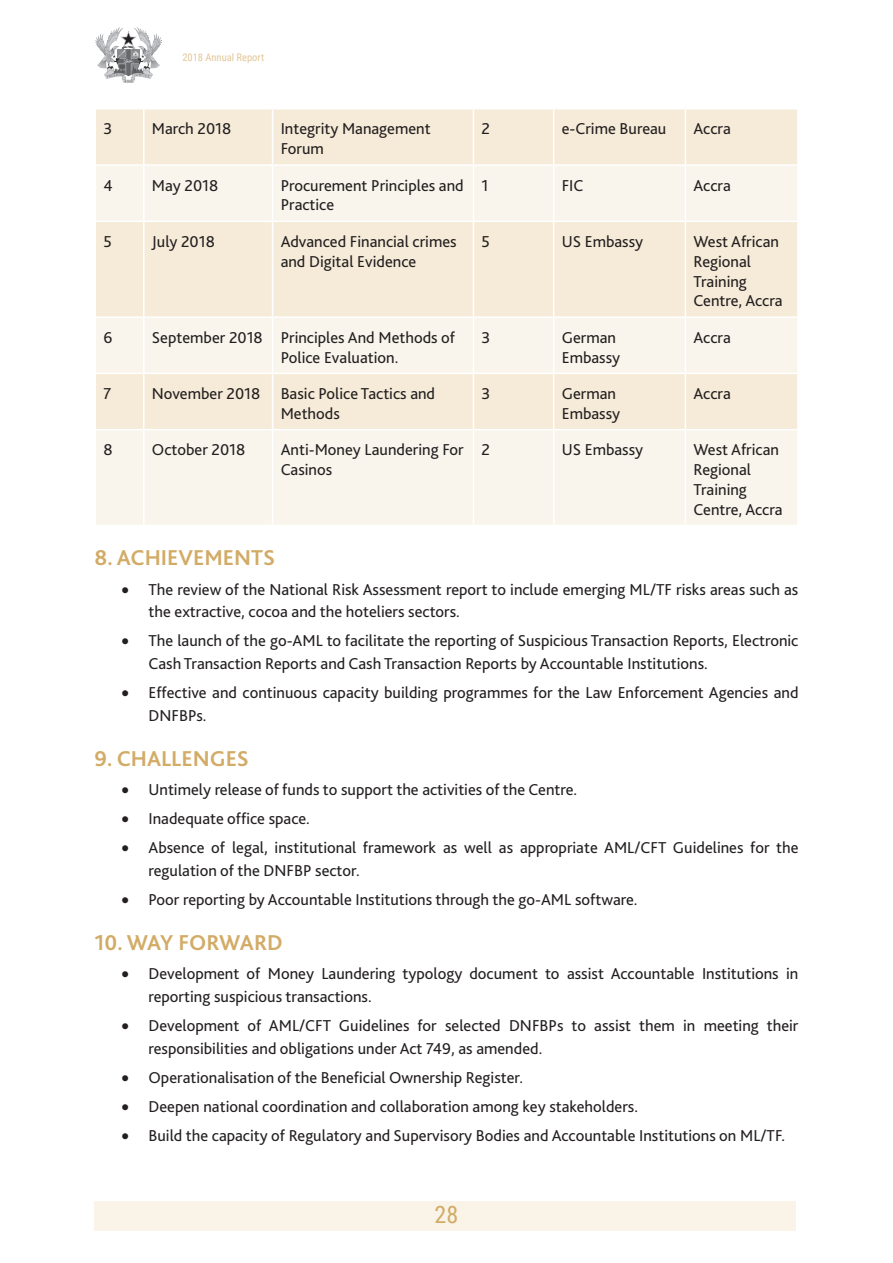
<style>
.page{position:relative;width:893px;height:1263px;background:#fff}
.page>*{position:absolute;margin:0;border:0;box-sizing:border-box;transform-origin:0 0}
.t1{font:24px "Roboto Condensed";color:#d2ab66}
.t2{font:700 22.5px "Bliss 2";color:#d2ab66}
.t3{font:16.5px/19.8px "Bliss 2";color:#231f20}
.t4{font:10.5px "Roboto Condensed";color:#e3c799}
</style>
<div class="page">
<div style="left:94px;top:1201px;width:702px;height:29px;background:#f9f3e8"></div>
<img style="left:95px;top:27px;width:67px;height:56px">
<div style="left:96px;top:110px;width:701px;height:54px;background:#f5ebd8"></div>
<svg style="left:96px;top:166px;width:701px;height:359px;background:#f7f0e3"></svg>
<hr style="left:143px;top:110px;width:2px;height:54px;background:#fff">
<hr style="left:272px;top:110px;width:1px;height:54px;background:#fff">
<hr style="left:473px;top:110px;width:1px;height:54px;background:#fff">
<hr style="left:553px;top:110px;width:1px;height:54px;background:#fff">
<hr style="left:685px;top:110px;width:1px;height:54px;background:#fff">
<hr style="left:143px;top:222px;width:2px;height:94px;background:#fff">
<hr style="left:272px;top:222px;width:1px;height:94px;background:#fff">
<hr style="left:473px;top:222px;width:1px;height:94px;background:#fff">
<hr style="left:553px;top:222px;width:1px;height:94px;background:#fff">
<hr style="left:685px;top:222px;width:1px;height:94px;background:#fff">
<hr style="left:143px;top:374px;width:2px;height:55px;background:#fff">
<hr style="left:272px;top:374px;width:1px;height:55px;background:#fff">
<hr style="left:473px;top:374px;width:1px;height:55px;background:#fff">
<hr style="left:553px;top:374px;width:1px;height:55px;background:#fff">
<hr style="left:685px;top:374px;width:1px;height:55px;background:#fff">
<hr style="left:94px;top:221px;width:50px;height:1px;background:#fff">
<hr style="left:143px;top:166px;width:2px;height:55px;background:#fff">
<hr style="left:144px;top:221px;width:129px;height:1px;background:#fff">
<hr style="left:272px;top:166px;width:1px;height:55px;background:#fff">
<hr style="left:273px;top:221px;width:200px;height:1px;background:#fff">
<hr style="left:473px;top:166px;width:1px;height:55px;background:#fff">
<hr style="left:473px;top:221px;width:81px;height:1px;background:#fff">
<hr style="left:553px;top:166px;width:1px;height:55px;background:#fff">
<hr style="left:554px;top:221px;width:131px;height:1px;background:#fff">
<hr style="left:685px;top:166px;width:1px;height:55px;background:#fff">
<hr style="left:685px;top:221px;width:114px;height:1px;background:#fff">
<hr style="left:94px;top:316px;width:50px;height:2px;background:#fff">
<hr style="left:94px;top:373px;width:50px;height:1px;background:#fff">
<hr style="left:144px;top:316px;width:129px;height:2px;background:#fff">
<hr style="left:143px;top:318px;width:2px;height:55px;background:#fff">
<hr style="left:144px;top:373px;width:129px;height:1px;background:#fff">
<hr style="left:273px;top:316px;width:200px;height:2px;background:#fff">
<hr style="left:272px;top:318px;width:1px;height:55px;background:#fff">
<hr style="left:273px;top:373px;width:200px;height:1px;background:#fff">
<hr style="left:473px;top:316px;width:81px;height:2px;background:#fff">
<hr style="left:473px;top:318px;width:1px;height:55px;background:#fff">
<hr style="left:473px;top:373px;width:81px;height:1px;background:#fff">
<hr style="left:554px;top:316px;width:131px;height:2px;background:#fff">
<hr style="left:553px;top:318px;width:1px;height:55px;background:#fff">
<hr style="left:554px;top:373px;width:131px;height:1px;background:#fff">
<hr style="left:685px;top:316px;width:114px;height:2px;background:#fff">
<hr style="left:685px;top:318px;width:1px;height:55px;background:#fff">
<hr style="left:685px;top:373px;width:114px;height:1px;background:#fff">
<hr style="left:94px;top:429px;width:50px;height:1px;background:#fff">
<hr style="left:144px;top:429px;width:129px;height:1px;background:#fff">
<hr style="left:143px;top:430px;width:2px;height:95px;background:#fff">
<hr style="left:273px;top:429px;width:200px;height:1px;background:#fff">
<hr style="left:272px;top:430px;width:1px;height:95px;background:#fff">
<hr style="left:473px;top:429px;width:81px;height:1px;background:#fff">
<hr style="left:473px;top:430px;width:1px;height:95px;background:#fff">
<hr style="left:554px;top:429px;width:131px;height:1px;background:#fff">
<hr style="left:553px;top:430px;width:1px;height:95px;background:#fff">
<hr style="left:685px;top:429px;width:114px;height:1px;background:#fff">
<hr style="left:685px;top:430px;width:1px;height:95px;background:#fff">
<p class="t4" style="left:182px;top:50px;width:83px">2018 Annual Report</p>
<p class="t3" style="left:103px;top:119px;width:10px">3</p>
<p class="t3" style="left:152px;top:119px;width:81px">March 2018</p>
<p class="t3" style="left:281px;top:119px;width:152px">Integrity Management<br>Forum</p>
<p class="t3" style="left:482px;top:119px;width:10px">2</p>
<p class="t3" style="left:562px;top:119px;width:106px">e-Crime Bureau</p>
<p class="t3" style="left:693px;top:119px;width:39px">Accra</p>
<p class="t3" style="left:103px;top:175px;width:11px">4</p>
<p class="t3" style="left:152px;top:175px;width:68px">May 2018</p>
<p class="t3" style="left:281px;top:175px;width:185px">Procurement Principles and<br>Practice</p>
<p class="t3" style="left:482px;top:175px;width:8px">1</p>
<p class="t3" style="left:562px;top:175px;width:23px">FIC</p>
<p class="t3" style="left:693px;top:175px;width:39px">Accra</p>
<p class="t3" style="left:103px;top:231px;width:10px">5</p>
<p class="t3" style="left:152px;top:231px;width:65px">July 2018</p>
<p class="t3" style="left:281px;top:231px;width:178px">Advanced Financial crimes and Digital Evidence</p>
<p class="t3" style="left:482px;top:231px;width:10px">5</p>
<p class="t3" style="left:562px;top:231px;width:83px">US Embassy</p>
<p class="t3" style="left:693px;top:231px;width:91px">West African<br>Regional<br>Training<br>Centre, Accra</p>
<p class="t3" style="left:103px;top:327px;width:10px">6</p>
<p class="t3" style="left:281px;top:327px;width:176px;text-indent:-129px">September 2018 Principles And Methods of<br>Police Evaluation.</p>
<p class="t3" style="left:482px;top:327px;width:10px">3</p>
<p class="t3" style="left:562px;top:327px;width:60px">German<br>Embassy</p>
<p class="t3" style="left:693px;top:327px;width:39px">Accra</p>
<p class="t3" style="left:103px;top:383px;width:9px">7</p>
<p class="t3" style="left:281px;top:383px;width:156px;text-indent:-129px">November 2018 Basic Police Tactics and<br>Methods</p>
<p class="t3" style="left:482px;top:383px;width:10px">3</p>
<p class="t3" style="left:562px;top:383px;width:60px">German<br>Embassy</p>
<p class="t3" style="left:693px;top:383px;width:39px">Accra</p>
<p class="t3" style="left:103px;top:439px;width:11px">8</p>
<p class="t3" style="left:152px;top:439px;width:95px">October 2018</p>
<p class="t3" style="left:281px;top:439px;width:185px">Anti-Money Laundering For<br>Casinos</p>
<p class="t3" style="left:482px;top:439px;width:10px">2</p>
<p class="t3" style="left:562px;top:439px;width:83px">US Embassy</p>
<p class="t3" style="left:693px;top:439px;width:91px">West African<br>Regional<br>Training<br>Centre, Accra</p>
<h2 class="t2" style="left:94px;top:544px;width:182px">8. ACHIEVEMENTS</h2>
<p class="t3" style="left:148px;top:577px;width:651px;line-height:22.5px;text-indent:-27px">• The review of the National Risk Assessment report to include emerging ML/TF risks areas such as the extractive, cocoa and the hoteliers sectors.</p>
<p class="t3" style="left:148px;top:629px;width:651px;line-height:22.5px;text-indent:-27px">• The launch of the go-AML to facilitate the reporting of Suspicious Transaction Reports, Electronic<br>Cash Transaction Reports and Cash Transaction Reports by Accountable Institutions.</p>
<p class="t3" style="left:148px;top:681px;width:651px;line-height:22.5px;text-indent:-27px">• Effective and continuous capacity building programmes for the Law Enforcement Agencies and<br>DNFBPs.</p>
<h2 class="t2" style="left:94px;top:744px;width:156px">9. CHALLENGES</h2>
<p class="t3" style="left:122px;top:779px;width:457px">• Untimely release of funds to support the activities of the Centre.</p>
<p class="t3" style="left:122px;top:808px;width:190px">• Inadequate office space.</p>
<p class="t3" style="left:148px;top:836px;width:651px;line-height:22.5px;text-indent:-27px">• Absence of legal, institutional framework as well as appropriate AML/CFT Guidelines for the regulation of the DNFBP sector.</p>
<p class="t3" style="left:122px;top:889px;width:518px">• Poor reporting by Accountable Institutions through the go-AML software.</p>
<h2 class="t2" style="left:94px;top:929px;width:190px">10. WAY FORWARD</h2>
<p class="t3" style="left:148px;top:962px;width:651px;line-height:22.5px;text-indent:-27px">• Development of Money Laundering typology document to assist Accountable Institutions in reporting suspicious transactions.</p>
<p class="t3" style="left:148px;top:1014px;width:651px;line-height:22.5px;text-indent:-27px">• Development of AML/CFT Guidelines for selected DNFBPs to assist them in meeting their responsibilities and obligations under Act 749, as amended.</p>
<p class="t3" style="left:122px;top:1067px;width:403px">• Operationalisation of the Beneficial Ownership Register.</p>
<p class="t3" style="left:122px;top:1096px;width:518px">• Deepen national coordination and collaboration among key stakeholders.</p>
<p class="t3" style="left:122px;top:1125px;width:665px">• Build the capacity of Regulatory and Supervisory Bodies and Accountable Institutions on ML/TF.</p>
<h1 class="t1" style="left:435px;top:1198px;width:25px">28</h1>
</div>
